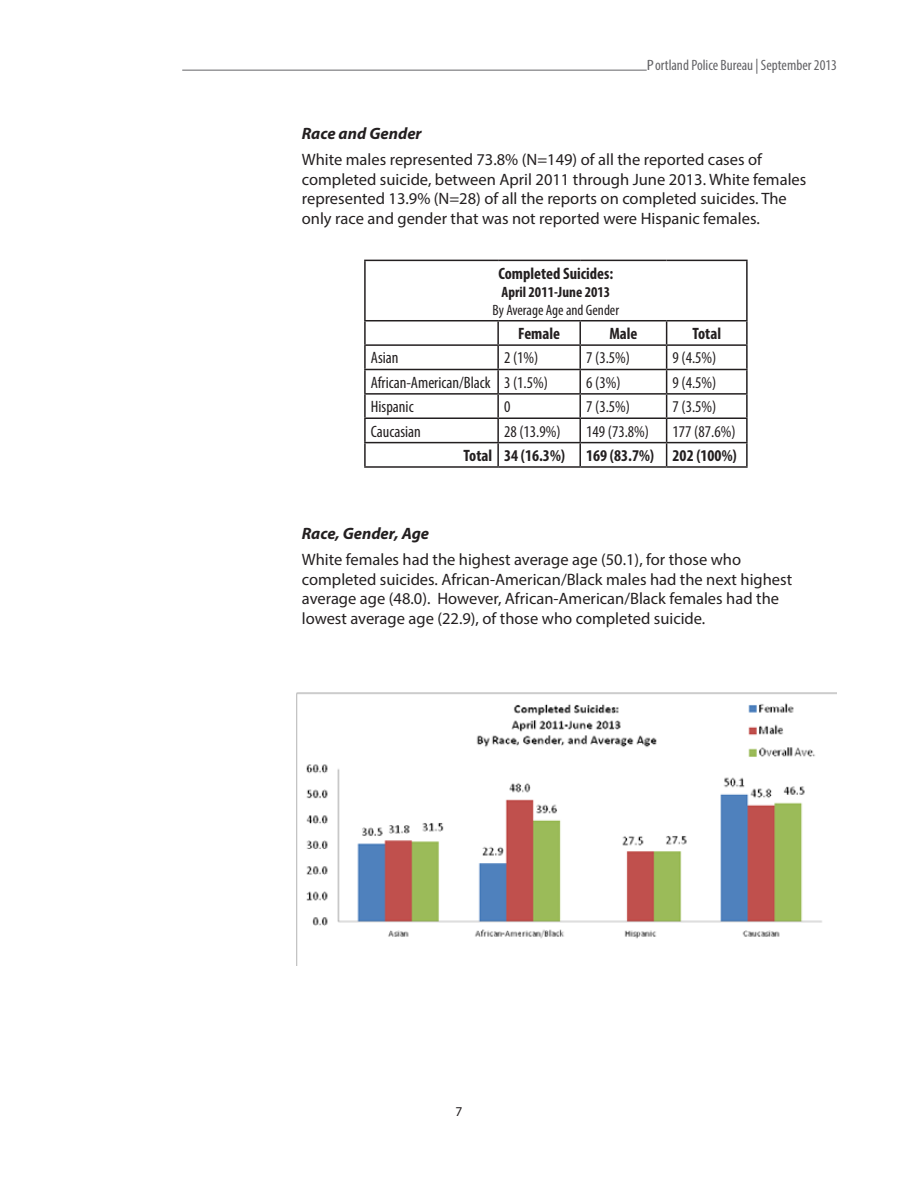
<style>
.page{position:relative;width:918px;height:1188px;background:#fff}
.page>*{position:absolute;margin:0;border:0;box-sizing:border-box;transform-origin:0 0}
.Paragraph{font:16.5px/19.5px "Myriad Pro";color:#231f20}
.Footnote{font:condensed 16.5px "Myriad Pro";color:#231f20}
.Footnote-2{font:700 condensed 16.5px "Myriad Pro";color:#231f20}
.Paragraph-2{font:italic 700 16.5px "Myriad Pro";color:#231f20}
.t1{font:condensed 15px "Myriad Pro";color:#636366;scale:1.18 1}
.Footnote-3{font:condensed 15px "Myriad Pro";color:#231f20}
.Footnote-4{font:700 condensed 15px "Myriad Pro";color:#231f20}
.t2{font:13.5px "Myriad Pro";color:#231f20}
</style>
<div class="page">
<hr style="left:182px;top:70px;width:465px;height:1px;background:#636366">
<hr style="left:364px;top:260px;width:134px;height:1px;background:#231f20">
<hr style="left:364px;top:261px;width:2px;height:59px;background:#231f20">
<hr style="left:498px;top:260px;width:82px;height:1px;background:#231f20">
<hr style="left:580px;top:260px;width:87px;height:1px;background:#231f20">
<hr style="left:667px;top:260px;width:81px;height:1px;background:#231f20">
<hr style="left:746px;top:261px;width:2px;height:59px;background:#231f20">
<hr style="left:364px;top:320px;width:134px;height:1px;background:#231f20">
<hr style="left:364px;top:321px;width:2px;height:23px;background:#231f20">
<hr style="left:498px;top:320px;width:82px;height:1px;background:#231f20">
<hr style="left:497px;top:321px;width:2px;height:23px;background:#231f20">
<hr style="left:580px;top:320px;width:87px;height:1px;background:#231f20">
<hr style="left:579px;top:321px;width:2px;height:23px;background:#231f20">
<hr style="left:667px;top:320px;width:81px;height:1px;background:#231f20">
<hr style="left:746px;top:321px;width:2px;height:23px;background:#231f20">
<hr style="left:364px;top:344px;width:134px;height:2px;background:#231f20">
<hr style="left:364px;top:346px;width:2px;height:23px;background:#231f20">
<hr style="left:498px;top:344px;width:82px;height:2px;background:#231f20">
<hr style="left:497px;top:346px;width:2px;height:23px;background:#231f20">
<hr style="left:580px;top:344px;width:87px;height:2px;background:#231f20">
<hr style="left:579px;top:346px;width:2px;height:23px;background:#231f20">
<hr style="left:667px;top:344px;width:81px;height:2px;background:#231f20">
<hr style="left:746px;top:346px;width:2px;height:23px;background:#231f20">
<hr style="left:364px;top:369px;width:134px;height:1px;background:#231f20">
<hr style="left:364px;top:370px;width:2px;height:23px;background:#231f20">
<hr style="left:498px;top:369px;width:82px;height:1px;background:#231f20">
<hr style="left:497px;top:370px;width:2px;height:23px;background:#231f20">
<hr style="left:580px;top:369px;width:87px;height:1px;background:#231f20">
<hr style="left:579px;top:370px;width:2px;height:23px;background:#231f20">
<hr style="left:667px;top:369px;width:81px;height:1px;background:#231f20">
<hr style="left:746px;top:370px;width:2px;height:23px;background:#231f20">
<hr style="left:364px;top:393px;width:134px;height:2px;background:#231f20">
<hr style="left:364px;top:395px;width:2px;height:22px;background:#231f20">
<hr style="left:498px;top:393px;width:82px;height:2px;background:#231f20">
<hr style="left:497px;top:395px;width:2px;height:22px;background:#231f20">
<hr style="left:580px;top:393px;width:87px;height:2px;background:#231f20">
<hr style="left:579px;top:395px;width:2px;height:22px;background:#231f20">
<hr style="left:667px;top:393px;width:81px;height:2px;background:#231f20">
<hr style="left:746px;top:395px;width:2px;height:22px;background:#231f20">
<hr style="left:364px;top:417px;width:134px;height:2px;background:#231f20">
<hr style="left:364px;top:419px;width:2px;height:23px;background:#231f20">
<hr style="left:498px;top:417px;width:82px;height:2px;background:#231f20">
<hr style="left:497px;top:419px;width:2px;height:23px;background:#231f20">
<hr style="left:580px;top:417px;width:87px;height:2px;background:#231f20">
<hr style="left:579px;top:419px;width:2px;height:23px;background:#231f20">
<hr style="left:667px;top:417px;width:81px;height:2px;background:#231f20">
<hr style="left:746px;top:419px;width:2px;height:23px;background:#231f20">
<hr style="left:364px;top:442px;width:134px;height:1px;background:#231f20">
<hr style="left:364px;top:443px;width:2px;height:23px;background:#231f20">
<hr style="left:498px;top:442px;width:82px;height:1px;background:#231f20">
<hr style="left:497px;top:443px;width:2px;height:23px;background:#231f20">
<hr style="left:580px;top:442px;width:87px;height:1px;background:#231f20">
<hr style="left:579px;top:443px;width:2px;height:23px;background:#231f20">
<hr style="left:667px;top:442px;width:81px;height:1px;background:#231f20">
<svg style="left:666px;top:321px;width:1px;height:145px"></svg>
<hr style="left:746px;top:443px;width:2px;height:23px;background:#231f20">
<hr style="left:364px;top:466px;width:134px;height:2px;background:#231f20">
<hr style="left:498px;top:466px;width:82px;height:2px;background:#231f20">
<hr style="left:580px;top:466px;width:87px;height:2px;background:#231f20">
<hr style="left:667px;top:466px;width:81px;height:2px;background:#231f20">
<img style="left:297px;top:692px;width:540px;height:274px">
<p class="t1" style="left:647px;top:56px;width:163px">Portland Police Bureau | September 2013</p>
<p class="Paragraph-2" style="left:302px;top:123px;width:121px">Race and Gender</p>
<p class="Paragraph" style="left:302px;top:150px;width:506px">White males represented 73.8% (N=149) of all the reported cases of completed suicide, between April 2011 through June 2013. White females represented 13.9% (N=28) of all the reports on completed suicides. The only race and gender that was not reported were Hispanic females.</p>
<p class="Footnote-2" style="left:498px;top:263px;width:117px">Completed Suicides:</p>
<p class="Footnote-4" style="left:502px;top:282px;width:110px">April 2011-June 2013</p>
<p class="Footnote-3" style="left:493px;top:301px;width:128px">By Average Age and Gender</p>
<p class="Footnote-2" style="left:518px;top:323px;width:43px">Female</p>
<p class="Footnote-2" style="left:609px;top:323px;width:30px">Male</p>
<p class="Footnote-2" style="left:692px;top:323px;width:30px">Total</p>
<p class="Footnote" style="left:371px;top:348px;width:29px">Asian</p>
<p class="Footnote" style="left:504px;top:348px;width:36px">2 (1%)</p>
<p class="Footnote" style="left:586px;top:348px;width:45px">7 (3.5%)</p>
<p class="Footnote" style="left:673px;top:348px;width:45px">9 (4.5%)</p>
<p class="Footnote" style="left:371px;top:372px;width:121px">African-American/Black</p>
<p class="Footnote" style="left:504px;top:372px;width:45px">3 (1.5%)</p>
<p class="Footnote" style="left:586px;top:372px;width:36px">6 (3%)</p>
<p class="Footnote" style="left:673px;top:372px;width:45px">9 (4.5%)</p>
<p class="Footnote" style="left:371px;top:397px;width:44px">Hispanic</p>
<p class="Footnote" style="left:504px;top:397px;width:8px">0</p>
<p class="Footnote" style="left:586px;top:397px;width:45px">7 (3.5%)</p>
<p class="Footnote" style="left:673px;top:397px;width:45px">7 (3.5%)</p>
<p class="Footnote" style="left:371px;top:421px;width:52px">Caucasian</p>
<p class="Footnote" style="left:504px;top:421px;width:58px">28 (13.9%)</p>
<p class="Footnote" style="left:586px;top:421px;width:64px">149 (73.8%)</p>
<p class="Footnote" style="left:673px;top:421px;width:64px">177 (87.6%)</p>
<p class="Footnote-2" style="left:464px;top:445px;width:30px">Total</p>
<p class="Footnote-2" style="left:504px;top:445px;width:62px">34 (16.3%)</p>
<p class="Footnote-2" style="left:586px;top:445px;width:69px">169 (83.7%)</p>
<p class="Footnote-2" style="left:673px;top:445px;width:66px">202 (100%)</p>
<p class="Paragraph-2" style="left:302px;top:523px;width:129px">Race, Gender, Age</p>
<p class="Paragraph" style="left:302px;top:550px;width:492px">White females had the highest average age (50.1), for those who completed suicides. African-American/Black males had the next highest average age (48.0). However, African-American/Black females had the lowest average age (22.9), of those who completed suicide.</p>
<p class="t2" style="left:456px;top:1103px;width:8px">7</p>
</div>
